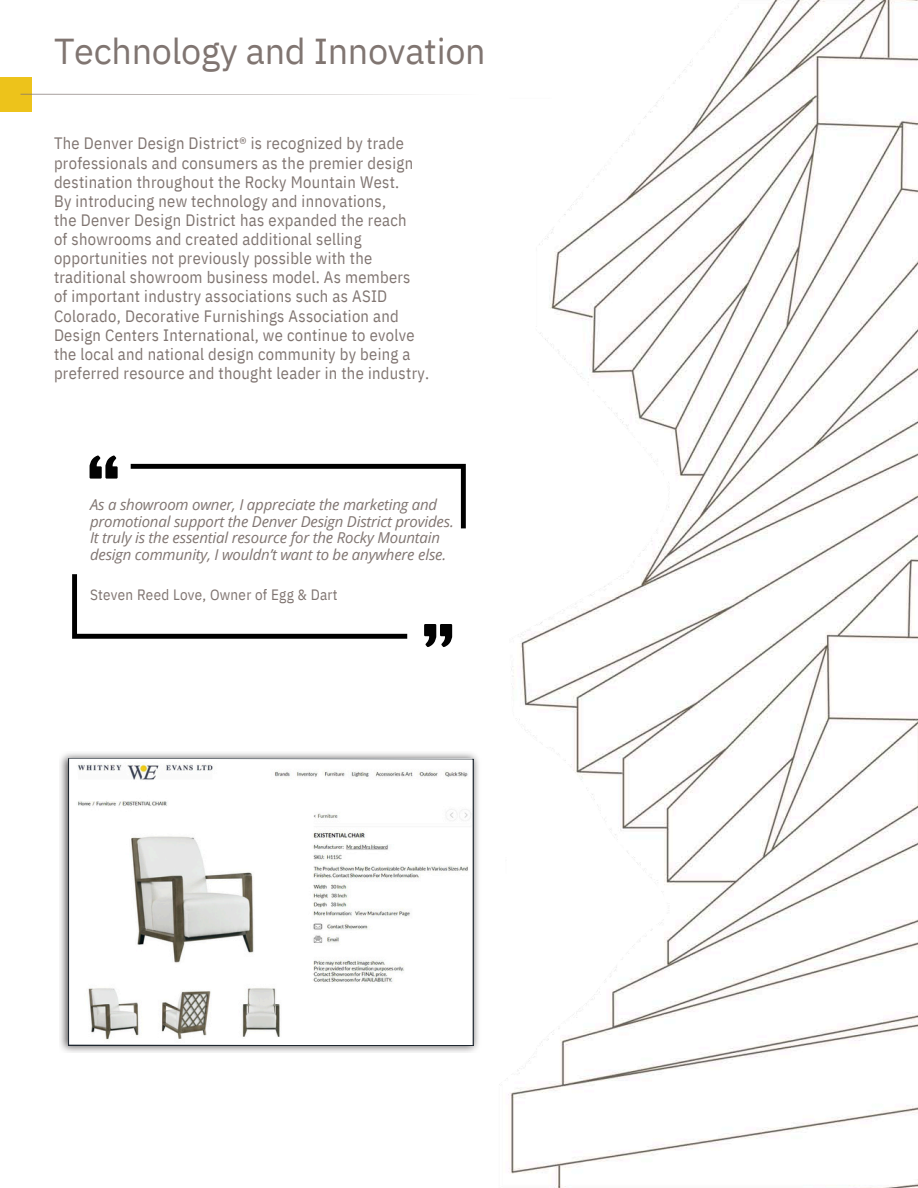
<style>
.page{position:relative;width:918px;height:1188px;background:#fff}
.page>*{position:absolute;margin:0;border:0;box-sizing:border-box;transform-origin:0 0}
.t1{font:36px "IBM Plex Sans";letter-spacing:-.01em;color:#807571}
.t2{font:16.5px/19.2px "IBM Plex Sans Cond";letter-spacing:.02em;color:#807571}
.t3{font:italic 15px/16.8px "Open Sans";letter-spacing:-.015em;color:#807571}
.t4{font:15px "IBM Plex Sans Cond";letter-spacing:.02em;color:#807571}
</style>
<div class="page">
<img style="left:60px;top:753px;width:419px;height:300px">
<div style="left:0;top:77px;width:31px;height:34px;background:#edc31b"></div>
<svg style="left:21px;top:94px;width:417px;height:1px"></svg>
<svg style="left:68px;top:758px;width:406px;height:288px"></svg>
<img style="left:499px;top:0;width:419px;height:1188px">
<svg style="left:90px;top:455px;width:28px;height:24px"></svg>
<svg style="left:424px;top:624px;width:28px;height:23px"></svg>
<svg style="left:131px;top:464px;width:335px;height:64px"></svg>
<svg style="left:72px;top:574px;width:335px;height:65px"></svg>
<p class="t1" style="left:54px;top:27px;width:433px">Technology and Innovation</p>
<p class="t2" style="left:54px;top:134px;width:361px">The Denver Design District® is recognized by trade professionals and consumers as the premier design destination throughout the Rocky Mountain West.</p>
<p class="t2" style="left:54px;top:191px;width:334px">By introducing new technology and innovations,</p>
<p class="t2" style="left:54px;top:210px;width:354px">the Denver Design District has expanded the reach</p>
<p class="t2" style="left:54px;top:229px;width:358px">of showrooms and created additional selling opportunities not previously possible with the traditional showroom business model. As members</p>
<p class="t2" style="left:54px;top:287px;width:377px">of important industry associations such as ASID Colorado, Decorative Furnishings Association and Design Centers International, we continue to evolve the local and national design community by being a preferred resource and thought leader in the industry.</p>
<h1 class="t3" style="left:90px;top:495px;width:365px">As a showroom owner, I appreciate the marketing and promotional support the Denver Design District provides.<br>It truly is the essential resource for the Rocky Mountain design community, I wouldn’t want to be anywhere else.</h1>
<p class="t4" style="left:90px;top:585px;width:249px">Steven Reed Love, Owner of Egg &amp; Dart</p>
</div>
